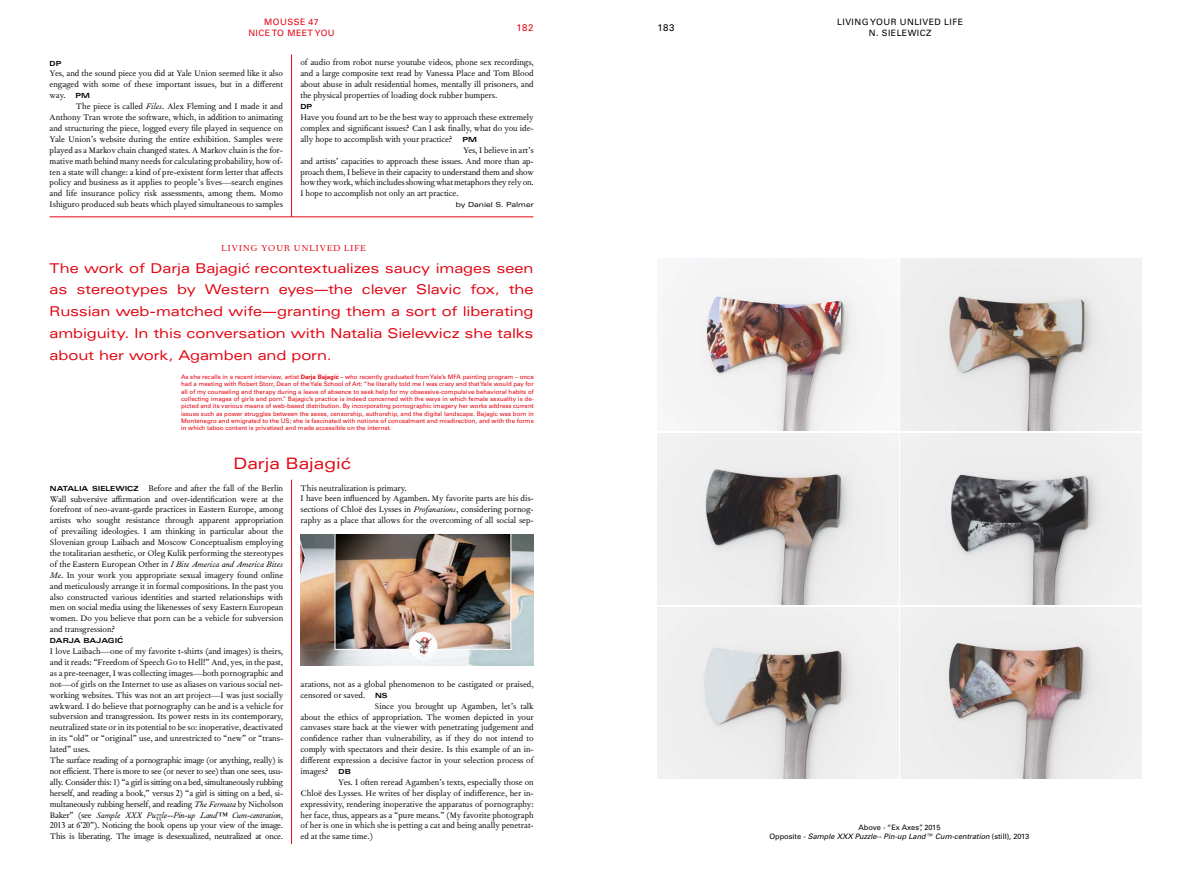
<style>
.page{position:relative;width:1191px;height:869px;background:#fff}
.page>*{position:absolute;margin:0;border:0;box-sizing:border-box;transform-origin:0 0}
.t1{font:expanded 15.75px "Univers LT Std";color:#e30613}
.t2{font:expanded 13.47px/21.8px "Univers LT Std";letter-spacing:-.005em;color:#e30613;text-align:justify}
.t3{font:10.5px "Fournier MT Std";letter-spacing:.04em;color:#e30613}
.t4{font:9.62px/10.8px "Fournier MT Std";color:#000;text-align:justify}
.t5{font:9.62px "Univers LT Std";color:#000}
.t6{font:9.62px "Univers LT Std";color:#e30613}
.t7{font:8.75px/10.5px "Univers LT Std";letter-spacing:.05em;color:#000;text-align:center}
.t8{font:8.75px/10.5px "Univers LT Std";letter-spacing:.05em;color:#e30613;text-align:center}
.t9{font:italic 7.44px/9.2px "Univers LT Std";color:#000;text-align:center}
.t10{font:700 expanded 7px "Univers LT Std";color:#000}
.t11{font:expanded 7px "Univers LT Std";color:#000}
.t12{font:6.12px/7.4px "Univers LT Std";color:#e30613;text-align:justify}
.s1{font-family:"Univers LT Std";font-weight:700;font-stretch:expanded;font-size:7px}
.s2{font-style:italic}
.s3{font-stretch:normal}
.s4{font-weight:700}
.s5{font-style:normal}
</style>
<div class="page">
<hr style="left:50px;top:216px;width:483px;height:1px;background:#e30613">
<hr style="left:291px;top:54px;width:1px;height:163px;background:#e30613">
<hr style="left:291px;top:479px;width:1px;height:364px;background:#e30613">
<img style="left:300px;top:534px;width:234px;height:131px">
<img style="left:657px;top:433px;width:241px;height:171px">
<img style="left:657px;top:607px;width:241px;height:171px">
<img style="left:663px;top:258px;width:213px;height:172px">
<img style="left:900px;top:258px;width:241px;height:172px">
<img style="left:900px;top:433px;width:241px;height:171px">
<img style="left:900px;top:607px;width:241px;height:171px">
<p class="t8" style="left:248px;top:17px;width:88px">MOUSSE 47<br>NICE TO MEET YOU</p>
<p class="t7" style="left:837px;top:17px;width:127px">LIVING YOUR UNLIVED LIFE<br>N. SIELEWICZ</p>
<p class="t6" style="left:516px;top:22px;width:18px">182</p>
<p class="t5" style="left:657px;top:22px;width:18px">183</p>
<p class="t10" style="left:50px;top:59px;width:13px">DP</p>
<p class="t4" style="left:50px;top:68px;width:235px">Yes, and the sound piece you did at Yale Union seemed like it also engaged with some of these important issues, but in a different way. <span class="s1">PM</span></p>
<p class="t4" style="left:50px;top:101px;width:235px;text-indent:26px">The piece is called <span class="s2">Files</span>. Alex Fleming and I made it and Anthony Tran wrote the software, which, in addition to animating and structuring the piece, logged every file played in sequence on Yale Union’s website during the entire exhibition. Samples were played as a Markov chain changed states. A Markov chain is the for&shy;mative math behind many needs for calculating probability, how of&shy;ten a state will change: a kind of pre-existent form letter that affects policy and business as it applies to people’s lives—search engines and life insurance policy risk assessments, among them. Momo Ishiguro produced sub beats which played simultaneous to samples</p>
<p class="t4" style="left:300px;top:57px;width:235px">of audio from robot nurse youtube videos, phone sex recordings, and a large composite text read by Vanessa Place and Tom Blood about abuse in adult residential homes, mentally ill prisoners, and the physical properties of loading dock rubber bumpers.</p>
<p class="t10" style="left:300px;top:103px;width:13px">DP</p>
<p class="t4" style="left:300px;top:111px;width:235px">Have you found art to be the best way to approach these extremely</p>
<p class="t4" style="left:300px;top:122px;width:235px">complex and significant issues? Can I ask finally, what do you ide-</p>
<p class="t4" style="left:300px;top:133px;width:178px">ally hope to accomplish with your practice? <span class="s1">PM</span></p>
<p class="t4" style="left:463px;top:144px;width:72px">Yes, I believe in art’s</p>
<p class="t4" style="left:300px;top:155px;width:235px">and artists’ capacities to approach these issues. And more than ap-</p>
<p class="t4" style="left:300px;top:166px;width:235px">proach them, I believe in their capacity to understand them and show</p>
<p class="t4" style="left:300px;top:177px;width:235px">how they work, which includes showing what metaphors they rely on.</p>
<p class="t4" style="left:300px;top:188px;width:160px">I hope to accomplish not only an art practice.</p>
<p class="t11" style="left:456px;top:200px;width:80px">by Daniel S. Palmer</p>
<p class="t3" style="left:221px;top:240px;width:146px">LIVING YOUR UNLIVED LIFE</p>
<p class="t2" style="left:50px;top:256px;width:485px">The work of Darja Bajagic<span class="s3">´</span> recontextualizes saucy images seen as stereotypes by Western eyes—the clever Slavic fox, the Russian web-matched wife—granting them a sort of liberating ambiguity. In this conversation with Natalia Sielewicz she talks about her work, Agamben and porn.</p>
<p class="t12" style="left:181px;top:373px;width:354px">As she recalls in a recent interview, artist <span class="s4">Darja Bajagic</span>´ – who recently graduated from Yale’s MFA painting program – once had a meeting with Robert Storr, Dean of the Yale School of Art: “he literally told me I was crazy and that Yale would pay for all of my counseling and therapy during a leave of absence to seek help for my obsessive-compulsive behavioral habits of collecting images of girls and porn.” Bajagic’s practice is indeed concerned with the ways in which female sexuality is de&shy;picted and its various means of web-based distribution. By incorporating pornographic imagery her works address current issues such as power struggles between the sexes, censorship, authorship, and the digital landscape. Bajagic was born in Montenegro and emigrated to the US; she is fascinated with notions of concealment and misdirection, and with the forms in which taboo content is privatized and made accessible on the internet.</p>
<h1 class="t1" style="left:233px;top:453px;width:119px">Darja Bajagic´</h1>
<p class="t4" style="left:50px;top:482px;width:235px"><span class="s1">NATALIA SIELEWICZ</span> Before and after the fall of the Berlin Wall subversive affirmation and over-identification were at the forefront of neo-avant-garde practices in Eastern Europe, among artists who sought resistance through apparent appropriation of prevailing ideologies. I am thinking in particular about the Slovenian group Laibach and Moscow Conceptualism employing the totalitarian aesthetic, or Oleg Kulik performing the stereotypes of the Eastern European Other in <span class="s2">I Bite America and America Bites Me</span>. In your work you appropriate sexual imagery found online and meticulously arrange it in formal compositions. In the past you also constructed various identities and started relationships with men on social media using the likenesses of sexy Eastern European women. Do you believe that porn can be a vehicle for subversion and transgression?</p>
<p class="t10" style="left:50px;top:636px;width:75px">DARJA BAJAGIC´</p>
<p class="t4" style="left:50px;top:645px;width:235px;text-align:left">I love Laibach—one of my favorite t-shirts (and images) is theirs, and it reads: “Freedom of Speech Go to Hell!” And, yes, in the past, as a pre-teenager, I was collecting images—both pornographic and not—of girls on the Internet to use as aliases on various social net&shy;working websites. This was not an art project—I was just socially awkward. I do believe that pornography can be and is a vehicle for subversion and transgression. Its power rests in its contemporary, neutralized state or in its potential to be so: inoperative, deactivated in its “old” or “original” use, and unrestricted to “new” or “trans&shy;lated” uses.<br>The surface reading of a pornographic image (or anything, really) is not efficient. There is more to see (or never to see) than one sees, usu&shy;ally. Consider this: 1) “a girl is sitting on a bed, simultaneously rubbing herself, and reading a book,” versus 2) “a girl is sitting on a bed, si&shy;multaneously rubbing herself, and reading <span class="s2">The Fermata</span> by Nicholson Baker” (see <span class="s2">Sample XXX Puzzle--Pin-up Land™ Cum-centration</span>, 2013 at 6’20”). Noticing the book opens up your view of the image.<br>This is liberating. The image is desexualized, neutralized at once.</p>
<p class="t4" style="left:300px;top:482px;width:235px;text-align:left">This neutralization is primary.<br>I have been influenced by Agamben. My favorite parts are his dis&shy;sections of Chloë des Lysses in <span class="s2">Profanations</span>, considering pornog&shy;raphy as a place that allows for the overcoming of all social sep-</p>
<p class="t4" style="left:300px;top:678px;width:235px">arations, not as a global phenomenon to be castigated or praised,</p>
<p class="t4" style="left:300px;top:688px;width:88px">censored or saved. <span class="s1">NS</span></p>
<p class="t4" style="left:375px;top:699px;width:160px">Since you brought up Agamben, let’s talk</p>
<p class="t4" style="left:300px;top:710px;width:235px">about the ethics of appropriation. The women depicted in your</p>
<p class="t4" style="left:300px;top:721px;width:235px">canvases stare back at the viewer with penetrating judgement and</p>
<p class="t4" style="left:300px;top:732px;width:235px">confidence rather than vulnerability, as if they do not intend to</p>
<p class="t4" style="left:300px;top:743px;width:235px">comply with spectators and their desire. Is this example of an in-</p>
<p class="t4" style="left:300px;top:754px;width:234px">different expression a decisive factor in your selection process of</p>
<p class="t4" style="left:300px;top:765px;width:52px">images? <span class="s1">DB</span></p>
<p class="t4" style="left:338px;top:776px;width:197px">Yes. I often reread Agamben’s texts, especially those on</p>
<p class="t4" style="left:300px;top:786px;width:235px">Chloë des Lysses. He writes of her display of indifference, her in-</p>
<p class="t4" style="left:300px;top:797px;width:235px">expressivity, rendering inoperative the apparatus of pornography:</p>
<p class="t4" style="left:300px;top:808px;width:235px">her face, thus, appears as a “pure means.” (My favorite photograph</p>
<p class="t4" style="left:300px;top:819px;width:235px">of her is one in which she is petting a cat and being anally penetrat-</p>
<p class="t4" style="left:300px;top:830px;width:74px">ed at the same time.)</p>
<p class="t9" style="left:769px;top:822px;width:261px"><span class="s5">Above - “Ex Axes”, 2015<br>Opposite -</span> Sample XXX Puzzle-- Pin-up Land™ Cum-centration <span class="s5">(still), 2013</span></p>
</div>
